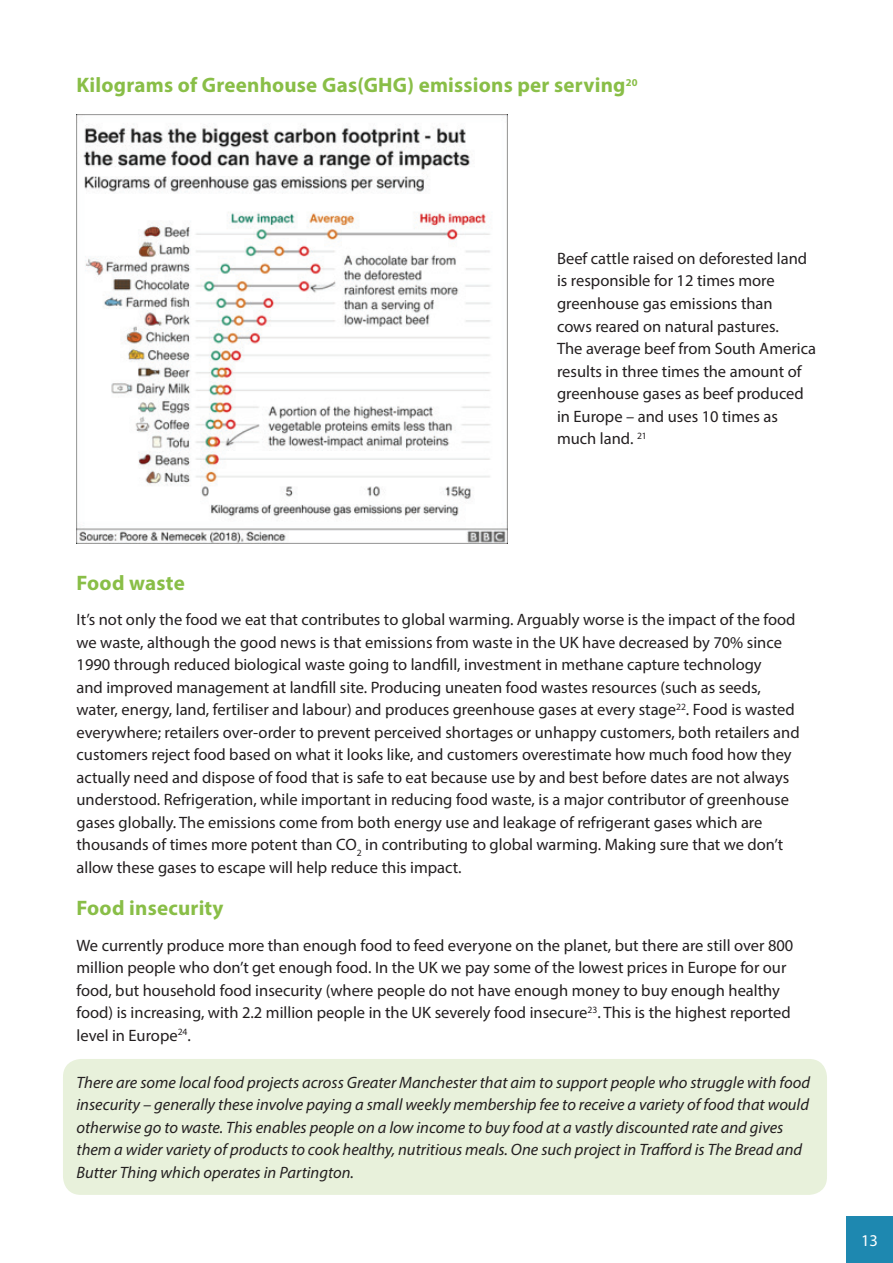
<style>
.page{position:relative;width:893px;height:1263px;background:#fff}
.page>*{position:absolute;margin:0;border:0;box-sizing:border-box;transform-origin:0 0}
.t1{font:700 21px "Myriad Pro";letter-spacing:.01em;color:#89be47}
.t2{font:16.5px/22.5px "Myriad Pro";color:#231f20}
.t3{font:italic 16.5px/22.5px "Myriad Pro";color:#231f20}
.t4{font:16.5px "Myriad Pro";color:#fff}
</style>
<div class="page">
<div style="left:846px;top:1216px;width:47px;height:47px;background:#1e88b0"></div>
<div style="left:63px;top:1059px;width:764px;height:136px;background:#e8f1db;border-radius:18px"></div>
<img style="left:77px;top:115px;width:431px;height:429px">
<p class="t1" style="left:77px;top:72px;width:562px">Kilograms of Greenhouse Gas(GHG) emissions per serving<sup>20</sup></p>
<p class="t2" style="left:557px;top:247px;width:260px">Beef cattle raised on deforested land is responsible for 12 times more greenhouse gas emissions than<br>cows reared on natural pastures.<br>The average beef from South America results in three times the amount of greenhouse gases as beef produced in Europe – and uses 10 times as much land. <sup>21</sup></p>
<p class="t1" style="left:77px;top:569px;width:110px">Food waste</p>
<p class="t2" style="left:77px;top:608px;width:725px">It’s not only the food we eat that contributes to global warming. Arguably worse is the impact of the food we waste, although the good news is that emissions from waste in the UK have decreased by 70% since 1990 through reduced biological waste going to landfill, investment in methane capture technology<br>and improved management at landfill site. Producing uneaten food wastes resources (such as seeds, water, energy, land, fertiliser and labour) and produces greenhouse gases at every stage<sup>22</sup>. Food is wasted everywhere; retailers over-order to prevent perceived shortages or unhappy customers, both retailers and customers reject food based on what it looks like, and customers overestimate how much food how they actually need and dispose of food that is safe to eat because use by and best before dates are not always understood. Refrigeration, while important in reducing food waste, is a major contributor of greenhouse gases globally. The emissions come from both energy use and leakage of refrigerant gases which are thousands of times more potent than CO<sub>2</sub> in contributing to global warming. Making sure that we don’t allow these gases to escape will help reduce this impact.</p>
<p class="t1" style="left:77px;top:895px;width:149px">Food insecurity</p>
<p class="t2" style="left:77px;top:933px;width:718px">We currently produce more than enough food to feed everyone on the planet, but there are still over 800 million people who don’t get enough food. In the UK we pay some of the lowest prices in Europe for our food, but household food insecurity (where people do not have enough money to buy enough healthy food) is increasing, with 2.2 million people in the UK severely food insecure<sup>23</sup>. This is the highest reported level in Europe<sup>24</sup>.</p>
<p class="t3" style="left:77px;top:1071px;width:735px">There are some local food projects across Greater Manchester that aim to support people who struggle with food insecurity – generally these involve paying a small weekly membership fee to receive a variety of food that would otherwise go to waste. This enables people on a low income to buy food at a vastly discounted rate and gives them a wider variety of products to cook healthy, nutritious meals. One such project in Trafford is The Bread and Butter Thing which operates in Partington.</p>
<p class="t4" style="left:861px;top:1230px;width:18px">13</p>
</div>
